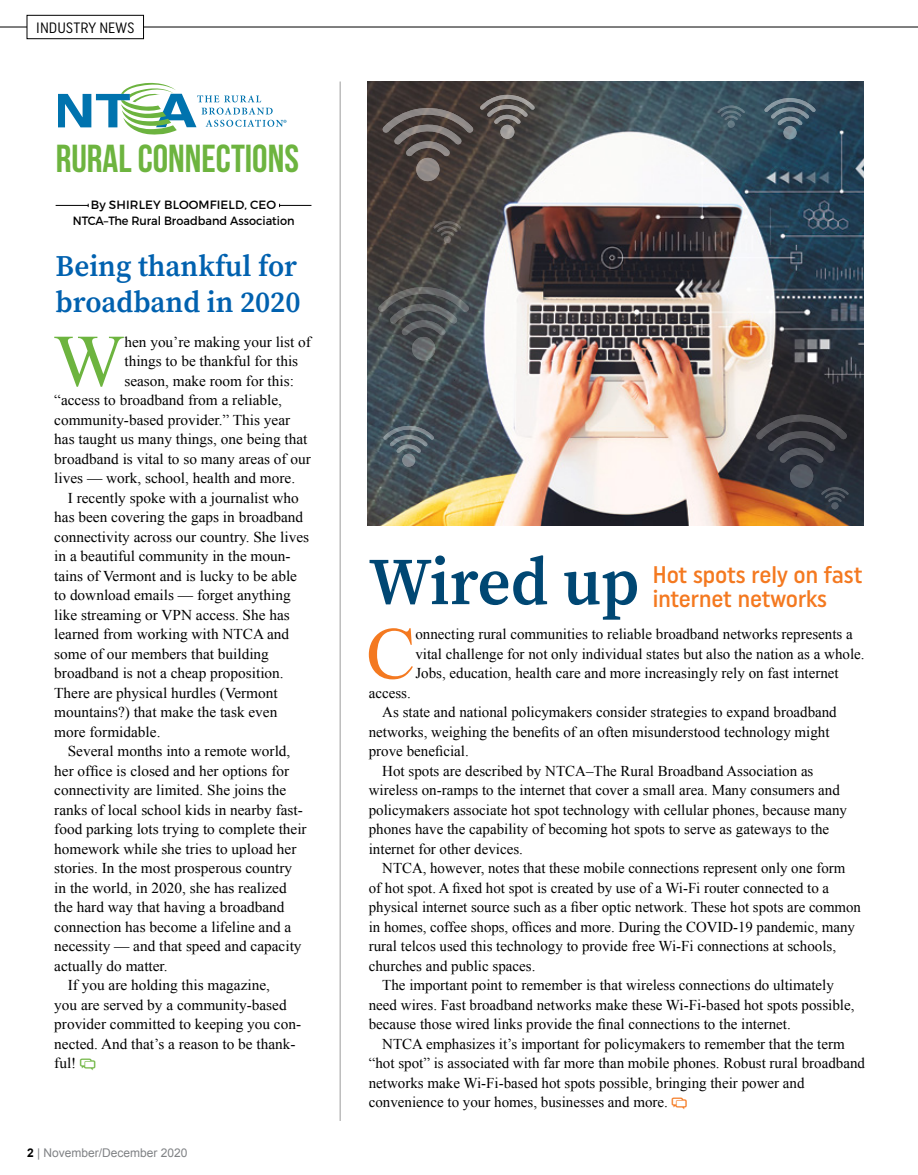
<style>
.page{position:relative;width:918px;height:1175px;background:#fff}
.page>*{position:absolute;margin:0;border:0;box-sizing:border-box;transform-origin:0 0}
.RTM_Drop_Cap{font:73.95px "Times New Roman";color:#f47920}
.RTM_Drop_Cap-2{font:73.95px "Times New Roman";color:#6db43f}
.RTM_Subhead{font:600 66.75px "Source Serif Pro";letter-spacing:-.01em;color:#004773}
.RTM_Headline{font:39px "Bebas Neue";color:#6db43f}
.RTM_Subhead-2{font:600 30px/36px "Source Serif Pro";color:#0061af}
.RTM_Subhead-3{font:500 24px/24px "Uniform Condensed";color:#f47920}
.RTM_Body_Copy{font:15px/19.5px "Times New Roman";color:#000}
.RTM_Drop_Cap-3{font:15px/19.5px "Times New Roman";color:#000}
.RTM_Page_Header{font:15px "Uniform Condensed";color:#000}
.RTM_Byline{font:12px "Montserrat";color:#000;scale:.94 1}
.t1{font:12px "Arial";color:#808285}
.RTM_Byline-2{font:12px "Montserrat";color:#000}
.s1{font-weight:700;color:#000}
</style>
<div class="page">
<img style="left:367px;top:81px;width:497px;height:444px">
<div style="left:27px;top:15px;width:117px;height:24px;border:1px solid #000"></div>
<svg style="left:0;top:27px;width:27px;height:1px"></svg>
<hr style="left:143px;top:27px;width:775px;height:1px;background:#000">
<hr style="left:340px;top:81px;width:1px;height:1039px;background:#000">
<svg style="left:59px;top:83px;width:228px;height:51px"></svg>
<hr style="left:280px;top:205px;width:31px;height:1px;background:#000">
<hr style="left:56px;top:205px;width:32px;height:1px;background:#000">
<svg style="left:382px;top:108px;width:92px;height:73px;background:#574e4b"></svg>
<svg style="left:764px;top:98px;width:52px;height:41px;background:#48606f"></svg>
<svg style="left:480px;top:95px;width:55px;height:44px;background:#605a57"></svg>
<svg style="left:383px;top:426px;width:51px;height:41px;background:#56636c"></svg>
<svg style="left:717px;top:106px;width:28px;height:22px"></svg>
<svg style="left:756px;top:414px;width:93px;height:95px;background:#413c3d"></svg>
<svg style="left:378px;top:287px;width:91px;height:73px;background:#4f5457"></svg>
<svg style="left:434px;top:221px;width:27px;height:22px"></svg>
<p class="RTM_Page_Header" style="left:36px;top:19px;width:100px">INDUSTRY NEWS</p>
<p class="RTM_Headline" style="left:56px;top:137px;width:245px">RURAL CONNECTIONS</p>
<p class="RTM_Byline-2" style="left:91px;top:197px;width:187px">By SHIRLEY BLOOMFIELD, CEO</p>
<p class="RTM_Byline" style="left:73px;top:214px;width:238px">NTCA–The Rural Broadband Association</p>
<p class="RTM_Subhead-2" style="left:56px;top:247px;width:246px">Being thankful for broadband in 2020</p>
<p class="RTM_Drop_Cap-2" style="left:53px;top:311px;width:73px">W</p>
<p class="RTM_Drop_Cap-3" style="left:124px;top:332px;width:188px">hen you’re making your list of</p>
<p class="RTM_Drop_Cap-3" style="left:124px;top:351px;width:175px">things to be thankful for this</p>
<p class="RTM_Drop_Cap-3" style="left:124px;top:371px;width:171px">season, make room for this:</p>
<p class="RTM_Drop_Cap-3" style="left:54px;top:390px;width:229px">“access to broadband from a reliable,</p>
<p class="RTM_Drop_Cap-3" style="left:54px;top:410px;width:237px">community-based provider.” This year</p>
<p class="RTM_Drop_Cap-3" style="left:54px;top:429px;width:255px">has taught us many things, one being that</p>
<p class="RTM_Drop_Cap-3" style="left:54px;top:449px;width:258px">broadband is vital to so many areas of our</p>
<p class="RTM_Drop_Cap-3" style="left:54px;top:468px;width:242px">lives — work, school, health and more.</p>
<p class="RTM_Body_Copy" style="left:54px;top:488px;width:256px;text-indent:14px">I recently spoke with a journalist who has been covering the gaps in broadband connectivity across our country. She lives in a beautiful community in the moun&shy;tains of Vermont and is lucky to be able to download emails — forget anything like streaming or VPN access. She has learned from working with NTCA and some of our members that building broadband is not a cheap proposition.<br>There are physical hurdles (Vermont mountains?) that make the task even more formidable.</p>
<p class="RTM_Body_Copy" style="left:54px;top:741px;width:254px;text-indent:14px">Several months into a remote world, her office is closed and her options for connectivity are limited. She joins the ranks of local school kids in nearby fast&shy;food parking lots trying to complete their homework while she tries to upload her stories. In the most prosperous country in the world, in 2020, she has realized the hard way that having a broadband connection has become a lifeline and a necessity — and that speed and capacity actually do matter.</p>
<p class="RTM_Body_Copy" style="left:54px;top:975px;width:248px;text-indent:14px">If you are holding this magazine,<br>you are served by a community-based provider committed to keeping you con&shy;nected. And that’s a reason to be thank&shy;ful!</p>
<p class="t1" style="left:27px;top:1144px;width:162px"><span class="s1">2</span> | November/December 2020</p>
<p class="RTM_Subhead" style="left:369px;top:536px;width:272px">Wired up</p>
<p class="RTM_Subhead-3" style="left:653px;top:562px;width:211px">Hot spots rely on fast internet networks</p>
<p class="RTM_Drop_Cap" style="left:366px;top:604px;width:51px">C</p>
<p class="RTM_Drop_Cap-3" style="left:415px;top:624px;width:451px">onnecting rural communities to reliable broadband networks represents a vital challenge for not only individual states but also the nation as a whole.<br>Jobs, education, health care and more increasingly rely on fast internet</p>
<p class="RTM_Drop_Cap-3" style="left:369px;top:683px;width:44px">access.</p>
<p class="RTM_Body_Copy" style="left:369px;top:702px;width:470px;text-indent:14px">As state and national policymakers consider strategies to expand broadband networks, weighing the benefits of an often misunderstood technology might prove beneficial.</p>
<p class="RTM_Body_Copy" style="left:369px;top:761px;width:480px;text-indent:14px">Hot spots are described by NTCA–The Rural Broadband Association as wireless on-ramps to the internet that cover a small area. Many consumers and policymakers associate hot spot technology with cellular phones, because many phones have the capability of becoming hot spots to serve as gateways to the internet for other devices.</p>
<p class="RTM_Body_Copy" style="left:369px;top:858px;width:494px;text-indent:14px">NTCA, however, notes that these mobile connections represent only one form of hot spot. A fixed hot spot is created by use of a Wi-Fi router connected to a physical internet source such as a fiber optic network. These hot spots are common in homes, coffee shops, offices and more. During the COVID-19 pandemic, many rural telcos used this technology to provide free Wi-Fi connections at schools, churches and public spaces.</p>
<p class="RTM_Body_Copy" style="left:369px;top:975px;width:487px;text-indent:14px">The important point to remember is that wireless connections do ultimately need wires. Fast broadband networks make these Wi-Fi-based hot spots possible, because those wired links provide the final connections to the internet.</p>
<p class="RTM_Body_Copy" style="left:369px;top:1034px;width:498px;text-indent:14px">NTCA emphasizes it’s important for policymakers to remember that the term “hot spot” is associated with far more than mobile phones. Robust rural broadband networks make Wi-Fi-based hot spots possible, bringing their power and convenience to your homes, businesses and more.</p>
</div>
